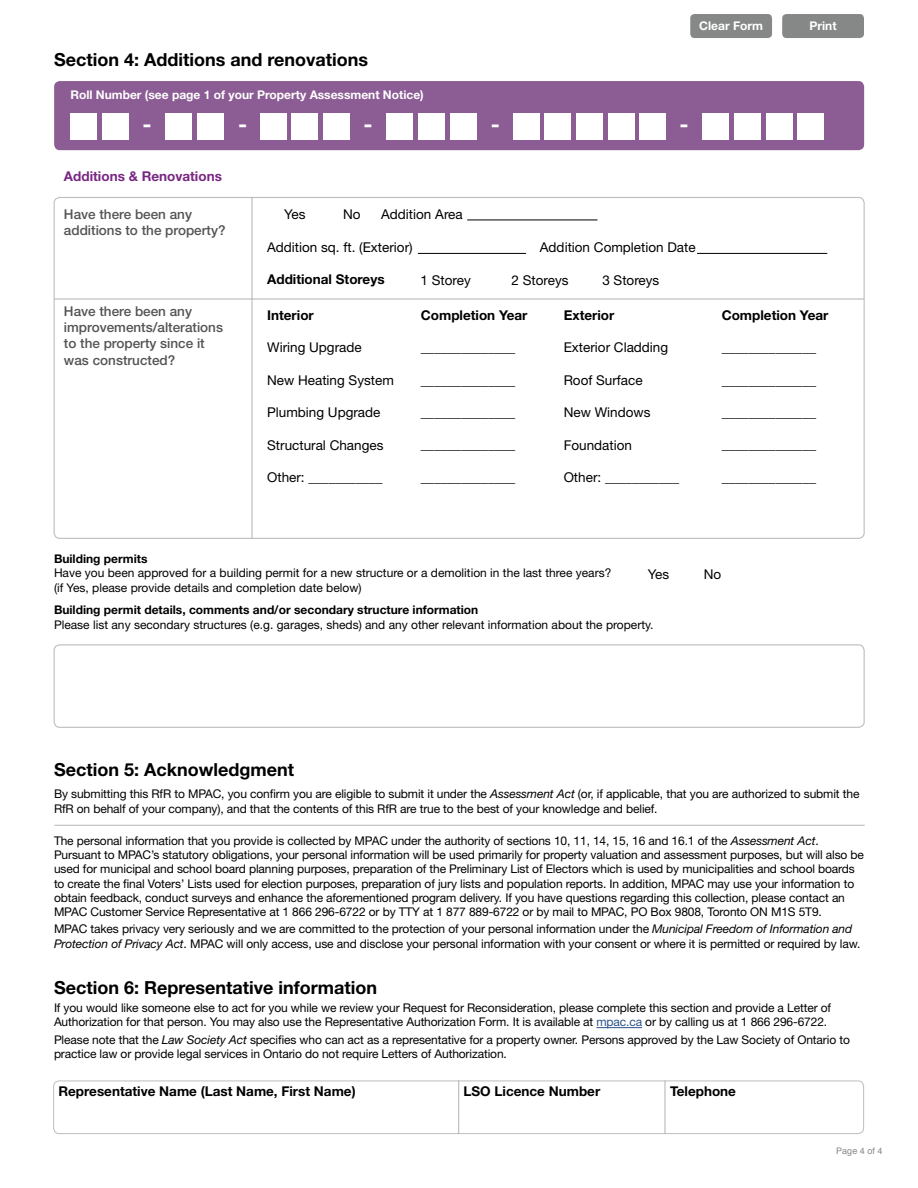
<style>
.page{position:relative;width:918px;height:1188px;background:#fff}
.page>*{position:absolute;margin:0;border:0;box-sizing:border-box;transform-origin:0 0}
.t1{font:700 22.5px "Helvetica Neue LT Std";color:#fff}
.t2{font:700 18px "Helvetica Neue LT Std";color:#000}
.t3{font:13.5px "Helvetica Neue LT Std";color:#000}
.t4{font:700 13.5px "Helvetica Neue LT Std";color:#000}
.t5{font:500 13.5px/16.2px "Helvetica Neue LT Std";color:#545455}
.t6{font:700 13.5px "Helvetica Neue LT Std";color:#792782}
.t7{font:12px/14.2px "Helvetica Neue LT Std";letter-spacing:-.01em;color:#000}
.t8{font:700 12px "Helvetica Neue LT Std";color:#000}
.t9{font:700 12px "Helvetica Neue LT Std";color:#fff}
.t10{font:9px "Helvetica";color:#868787}
.s1{font-style:italic}
.s2{color:#2d528a}
</style>
<div class="page">
<div style="left:690px;top:14px;width:82px;height:24px;background:#868787;border-radius:4px"></div>
<div style="left:782px;top:14px;width:82px;height:24px;background:#868787;border-radius:4px"></div>
<div style="left:54px;top:644px;width:811px;height:84px;border:1px solid #bcbdbd;border-radius:6px"></div>
<hr style="left:252px;top:197px;width:1px;height:342px;background:#b1b1b2">
<hr style="left:54px;top:299px;width:810px;height:1px;background:#b1b1b2">
<hr style="left:596px;top:1027px;width:46px;height:1px;background:#2d528a">
<div style="left:54px;top:81px;width:810px;height:69px;background:#8c5c94;border-radius:6px"></div>
<div style="left:70px;top:113px;width:27px;height:27px;background:#fff"></div>
<div style="left:102px;top:113px;width:27px;height:27px;background:#fff"></div>
<div style="left:165px;top:113px;width:27px;height:27px;background:#fff"></div>
<div style="left:197px;top:113px;width:27px;height:27px;background:#fff"></div>
<div style="left:260px;top:113px;width:27px;height:27px;background:#fff"></div>
<div style="left:292px;top:113px;width:26px;height:27px;background:#fff"></div>
<div style="left:323px;top:113px;width:27px;height:27px;background:#fff"></div>
<div style="left:386px;top:113px;width:27px;height:27px;background:#fff"></div>
<div style="left:418px;top:113px;width:27px;height:27px;background:#fff"></div>
<div style="left:450px;top:113px;width:26px;height:27px;background:#fff"></div>
<div style="left:513px;top:113px;width:27px;height:27px;background:#fff"></div>
<div style="left:544px;top:113px;width:27px;height:27px;background:#fff"></div>
<div style="left:576px;top:113px;width:27px;height:27px;background:#fff"></div>
<div style="left:608px;top:113px;width:26px;height:27px;background:#fff"></div>
<div style="left:639px;top:113px;width:27px;height:27px;background:#fff"></div>
<div style="left:702px;top:113px;width:27px;height:27px;background:#fff"></div>
<div style="left:734px;top:113px;width:27px;height:27px;background:#fff"></div>
<div style="left:766px;top:113px;width:26px;height:27px;background:#fff"></div>
<div style="left:797px;top:113px;width:27px;height:27px;background:#fff"></div>
<hr style="left:697px;top:253px;width:130px;height:1px;background:#000">
<hr style="left:418px;top:253px;width:108px;height:1px;background:#000">
<hr style="left:467px;top:220px;width:130px;height:1px;background:#000">
<div style="left:53px;top:1081px;width:811px;height:53px;border:1px solid #bcbdbd;border-radius:6px"></div>
<hr style="left:665px;top:1081px;width:1px;height:53px;background:#b1b1b2">
<hr style="left:458px;top:1081px;width:1px;height:53px;background:#b1b1b2">
<hr style="left:54px;top:825px;width:811px;height:1px;background:#bcbdbd">
<h2 class="t2" style="left:54px;top:49px;width:316px">Section 4: Additions and renovations</h2>
<p class="t9" style="left:70px;top:88px;width:355px">Roll Number (see page 1 of your Property Assessment Notice)</p>
<h1 class="t1" style="left:142px;top:110px;width:11px">-</h1>
<h1 class="t1" style="left:238px;top:110px;width:11px">-</h1>
<h1 class="t1" style="left:363px;top:110px;width:11px">-</h1>
<h1 class="t1" style="left:491px;top:110px;width:11px">-</h1>
<h1 class="t1" style="left:680px;top:110px;width:11px">-</h1>
<p class="t9" style="left:699px;top:18px;width:65px">Clear Form</p>
<p class="t9" style="left:810px;top:18px;width:29px">Print</p>
<p class="t6" style="left:64px;top:168px;width:159px">Additions &amp; Renovations</p>
<p class="t5" style="left:64px;top:206px;width:163px">Have there been any additions to the property?</p>
<p class="t5" style="left:64px;top:303px;width:161px">Have there been any improvements/alterations to the property since it was constructed?</p>
<p class="t3" style="left:381px;top:206px;width:83px">Addition Area</p>
<p class="t3" style="left:284px;top:207px;width:23px">Yes</p>
<p class="t3" style="left:343px;top:207px;width:19px">No</p>
<p class="t3" style="left:267px;top:239px;width:147px">Addition sq. ft. (Exterior)</p>
<p class="t4" style="left:267px;top:271px;width:119px">Additional Storeys</p>
<p class="t3" style="left:421px;top:272px;width:52px">1 Storey</p>
<p class="t3" style="left:512px;top:272px;width:59px">2 Storeys</p>
<p class="t3" style="left:602px;top:272px;width:59px">3 Storeys</p>
<p class="t3" style="left:540px;top:239px;width:157px">Addition Completion Date</p>
<p class="t4" style="left:267px;top:307px;width:48px">Interior</p>
<p class="t3" style="left:267px;top:340px;width:96px">Wiring Upgrade</p>
<p class="t3" style="left:267px;top:372px;width:128px">New Heating System</p>
<p class="t3" style="left:267px;top:404px;width:115px">Plumbing Upgrade</p>
<p class="t3" style="left:267px;top:437px;width:118px">Structural Changes</p>
<p class="t3" style="left:267px;top:469px;width:117px">Other: ___________</p>
<p class="t4" style="left:421px;top:307px;width:108px">Completion Year</p>
<p class="t3" style="left:421px;top:339px;width:96px">______________</p>
<p class="t3" style="left:421px;top:372px;width:96px">______________</p>
<p class="t3" style="left:421px;top:404px;width:96px">______________</p>
<p class="t3" style="left:421px;top:436px;width:96px">______________</p>
<p class="t3" style="left:421px;top:469px;width:96px">______________</p>
<p class="t4" style="left:564px;top:307px;width:52px">Exterior</p>
<p class="t3" style="left:564px;top:340px;width:106px">Exterior Cladding</p>
<p class="t3" style="left:564px;top:372px;width:80px">Roof Surface</p>
<p class="t3" style="left:564px;top:404px;width:88px">New Windows</p>
<p class="t3" style="left:564px;top:437px;width:70px">Foundation</p>
<p class="t3" style="left:564px;top:469px;width:117px">Other: ___________</p>
<p class="t4" style="left:722px;top:307px;width:108px">Completion Year</p>
<p class="t3" style="left:722px;top:339px;width:96px">______________</p>
<p class="t3" style="left:722px;top:372px;width:96px">______________</p>
<p class="t3" style="left:722px;top:404px;width:96px">______________</p>
<p class="t3" style="left:722px;top:436px;width:96px">______________</p>
<p class="t3" style="left:722px;top:469px;width:96px">______________</p>
<p class="t8" style="left:54px;top:551px;width:95px">Building permits</p>
<p class="t7" style="left:54px;top:566px;width:559px">Have you been approved for a building permit for a new structure or a demolition in the last three years? (if Yes, please provide details and completion date below)</p>
<p class="t3" style="left:648px;top:566px;width:23px">Yes</p>
<p class="t3" style="left:704px;top:566px;width:19px">No</p>
<p class="t8" style="left:54px;top:603px;width:426px">Building permit details, comments and/or secondary structure information</p>
<p class="t7" style="left:54px;top:617px;width:601px">Please list any secondary structures (e.g. garages, sheds) and any other relevant information about the property.</p>
<h2 class="t2" style="left:54px;top:759px;width:241px">Section 5: Acknowledgment</h2>
<p class="t7" style="left:54px;top:787px;width:807px">By submitting this RfR to MPAC, you confirm you are eligible to submit it under the <span class="s1">Assessment Act</span> (or, if applicable, that you are authorized to submit the<br>RfR on behalf of your company), and that the contents of this RfR are true to the best of your knowledge and belief.</p>
<p class="t7" style="left:54px;top:833px;width:812px">The personal information that you provide is collected by MPAC under the authority of sections 10, 11, 14, 15, 16 and 16.1 of the <span class="s1">Assessment Act</span>.<br>Pursuant to MPAC’s statutory obligations, your personal information will be used primarily for property valuation and assessment purposes, but will also be used for municipal and school board planning purposes, preparation of the Preliminary List of Electors which is used by municipalities and school boards to create the final Voters’ Lists used for election purposes, preparation of jury lists and population reports. In addition, MPAC may use your information to obtain feedback, conduct surveys and enhance the aforementioned program delivery. If you have questions regarding this collection, please contact an MPAC Customer Service Representative at 1 866 296-6722 or by TTY at 1 877 889-6722 or by mail to MPAC, PO Box 9808, Toronto ON M1S 5T9.</p>
<p class="t7" style="left:54px;top:922px;width:808px">MPAC takes privacy very seriously and we are committed to the protection of your personal information under the <span class="s1">Municipal Freedom of Information and<br>Protection of Privacy Act</span>. MPAC will only access, use and disclose your personal information with your consent or where it is permitted or required by law.</p>
<h2 class="t2" style="left:54px;top:976px;width:324px">Section 6: Representative information</h2>
<p class="t7" style="left:54px;top:1001px;width:779px">If you would like someone else to act for you while we review your Request for Reconsideration, please complete this section and provide a Letter of<br>Authorization for that person. You may also use the Representative Authorization Form. It is available at <span class="s2">mpac.ca</span> or by calling us at 1 866 296-6722.</p>
<p class="t7" style="left:54px;top:1032px;width:797px">Please note that the <span class="s1">Law Society Act</span> specifies who can act as a representative for a property owner. Persons approved by the Law Society of Ontario to practice law or provide legal services in Ontario do not require Letters of Authorization.</p>
<p class="t4" style="left:58px;top:1082px;width:299px">Representative Name (Last Name, First Name)</p>
<p class="t4" style="left:464px;top:1082px;width:138px">LSO Licence Number</p>
<p class="t4" style="left:670px;top:1082px;width:67px">Telephone</p>
<p class="t10" style="left:836px;top:1144px;width:48px">Page 4 of 4</p>
</div>
